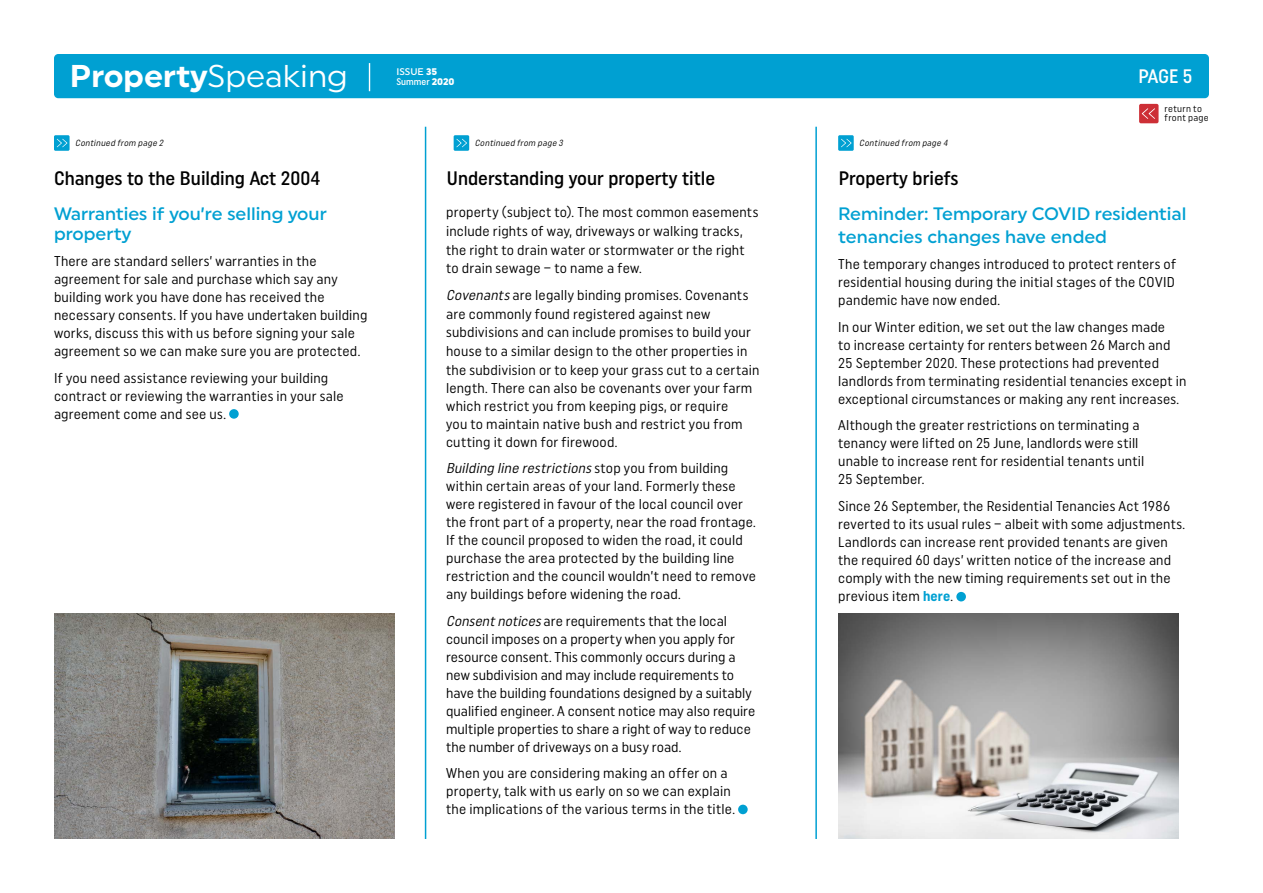
<style>
.page{position:relative;width:1263px;height:893px;background:#fff}
.page>*{position:absolute;margin:0;border:0;box-sizing:border-box;transform-origin:0 0}
.t1{font:700 31.5px "Uniform";color:#fff}
.t2{font:500 19.5px "Uniform Condensed";color:#000}
.t3{font:500 19.5px "Uniform Condensed";color:#fff}
.t4{font:500 18px/19.5px "Uniform";color:#00a0d2}
.t5{font:14.25px/18px "Uniform Condensed";letter-spacing:.015em;color:#000}
.t6{font:9.6px/9px "Uniform Condensed";letter-spacing:.03em;color:#000}
.t7{font:500 9.6px "Uniform Condensed";color:#fff}
.t8{font:500 9.6px "Uniform";color:#fff}
.t9{font:italic 8.85px "Uniform Condensed";color:#000}
.s1{font-weight:400}
.s2{font-weight:900}
.s3{font-family:"Uniform";font-weight:900}
.s4{font-style:italic}
.s5{font-weight:700;color:#00a0d2}
</style>
<div class="page">
<div style="left:54px;top:54px;width:1155px;height:44px;background:#00a0d2;border-radius:4px"></div>
<svg style="left:369px;top:63px;width:1px;height:28px"></svg>
<div style="left:229px;top:409px;width:10px;height:10px;background:#00a0d2;border-radius:50%"></div>
<div style="left:54px;top:135px;width:16px;height:16px;background:#00a0d2"></div>
<svg style="left:57px;top:139px;width:10px;height:8px"></svg>
<div style="left:454px;top:135px;width:15px;height:16px;background:#00a0d2"></div>
<svg style="left:456px;top:139px;width:11px;height:8px"></svg>
<div style="left:838px;top:135px;width:16px;height:16px;background:#00a0d2"></div>
<svg style="left:841px;top:139px;width:10px;height:8px"></svg>
<hr style="left:425px;top:127px;width:1px;height:712px;background:#00a0d2">
<hr style="left:815px;top:127px;width:2px;height:712px;background:#00a0d2">
<div style="left:738px;top:805px;width:10px;height:9px;background:#00a0d2;border-radius:50%"></div>
<div style="left:956px;top:592px;width:10px;height:9px;background:#00a0d2;border-radius:50%"></div>
<img style="left:54px;top:613px;width:340px;height:226px">
<img style="left:838px;top:613px;width:340px;height:226px">
<div style="left:1139px;top:104px;width:19px;height:19px;background:#cd2f36;border-radius:2px"></div>
<svg style="left:1142px;top:108px;width:13px;height:11px"></svg>
<h1 class="t1" style="left:70px;top:57px;width:280px">Property<span class="s1">Speaking</span></h1>
<h2 class="t3" style="left:1138px;top:64px;width:55px">PAGE 5</h2>
<p class="t8" style="left:396px;top:65px;width:43px">ISSUE <span class="s2">35</span></p>
<p class="t7" style="left:396px;top:76px;width:60px">Summer <span class="s3">2020</span></p>
<p class="t6" style="left:1164px;top:104px;width:46px">return to front page</p>
<p class="t9" style="left:75px;top:138px;width:92px">Continued from page 2</p>
<p class="t9" style="left:475px;top:138px;width:92px">Continued from page 3</p>
<p class="t9" style="left:859px;top:138px;width:92px">Continued from page 4</p>
<h2 class="t2" style="left:447px;top:166px;width:270px">Understanding your property title</h2>
<h2 class="t2" style="left:839px;top:166px;width:121px">Property briefs</h2>
<p class="t5" style="left:446px;top:203px;width:314px;line-height:18.6px">property (subject to). The most common easements include rights of way, driveways or walking tracks, the right to drain water or stormwater or the right to drain sewage – to name a few.</p>
<p class="t5" style="left:446px;top:286px;width:315px"><span class="s4">Covenants</span>are legally binding promises. Covenants are commonly found registered against new subdivisions and can include promises to build your house to a similar design to the other properties in the subdivision or to keep your grass cut to a certain length. There can also be covenants over your farm which restrict you from keeping pigs, or require<br>you to maintain native bush and restrict you from cutting it down for firewood.</p>
<p class="t5" style="left:446px;top:459px;width:311px"><span class="s4">Building line restrictions</span>s t o p y o u f r o m b u i l d i n g within certain areas of your land. Formerly these were registered in favour of the local council over the front part of a property, near the road frontage.<br>If the council proposed to widen the road, it could purchase the area protected by the building line restriction and the council wouldn’t need to remove any buildings before widening the road.</p>
<p class="t5" style="left:446px;top:611px;width:311px"><span class="s4">Consentnotices</span>are requirements that the local council imposes on a property when you apply for resource consent. This commonly occurs during a new subdivision and may include requirements to have the building foundations designed by a suitably qualified engineer. A consent notice may also require multiple properties to share a right of way to reduce the number of driveways on a busy road.</p>
<p class="t5" style="left:446px;top:764px;width:290px">When you are considering making an offer on a property, talk with us early on so we can explain the implications of the various terms in the title.</p>
<h2 class="t2" style="left:54px;top:166px;width:268px">Changes to the Building Act 2004</h2>
<p class="t4" style="left:54px;top:204px;width:274px">Warranties if you’re selling your property</p>
<p class="t5" style="left:54px;top:252px;width:315px">There are standard sellers’ warranties in the agreement for sale and purchase which say any building work you have done has received the necessary consents. If you have undertaken building works, discuss this with us before signing your sale agreement so we can make sure you are protected.</p>
<p class="t5" style="left:54px;top:368px;width:291px">If you need assistance reviewing your building contract or reviewing the warranties in your sale agreement come and see us.</p>
<p class="t4" style="left:838px;top:202px;width:350px;line-height:22.5px">Reminder: Temporary COVID residential tenancies changes have ended</p>
<p class="t5" style="left:838px;top:255px;width:339px;text-align:justify">The temporary changes introduced to protect renters of residential housing during the initial stages of the COVID pandemic have now ended.</p>
<p class="t5" style="left:838px;top:317px;width:350px">In our Winter edition, we set out the law changes made<br>to increase certainty for renters between 26 March and 25 September 2020. These protections had prevented landlords from terminating residential tenancies except in exceptional circumstances or making any rent increases.</p>
<p class="t5" style="left:838px;top:416px;width:308px">Although the greater restrictions on terminating a tenancy were lifted on 25 June, landlords were still unable to increase rent for residential tenants until 25 September.</p>
<p class="t5" style="left:838px;top:496px;width:349px">Since 26 September, the Residential Tenancies Act 1986 reverted to its usual rules – albeit with some adjustments.<br>Landlords can increase rent provided tenants are given the required 60 days’ written notice of the increase and comply with the new timing requirements set out in the previous item <span class="s5">here</span>.</p>
</div>
